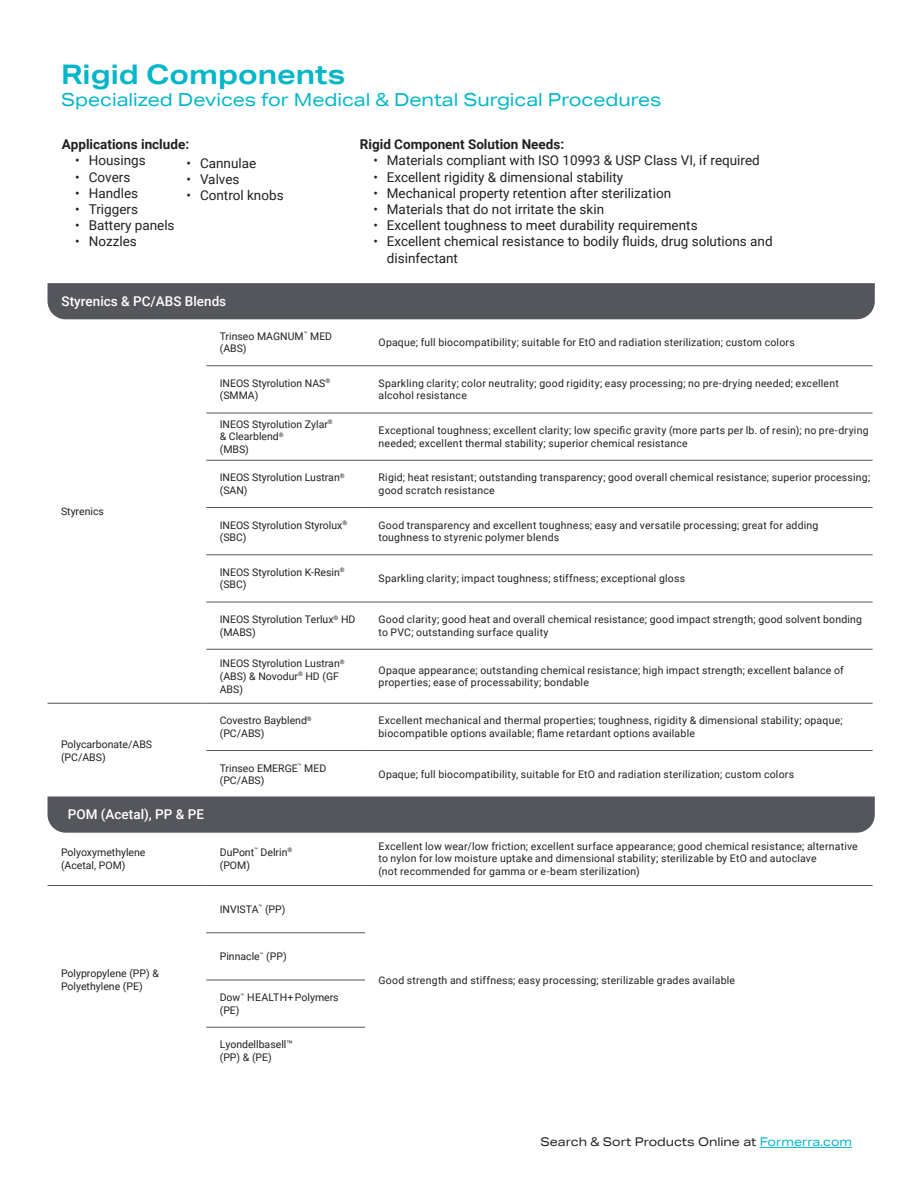
<style>
.page{position:relative;width:918px;height:1188px;background:#fff}
.page>*{position:absolute;margin:0;border:0;box-sizing:border-box;transform-origin:0 0}
.t1{font:700 27px "Aktiv Grotesk Ex";color:#00b6c8}
.t2{font:18px "Aktiv Grotesk Ex";color:#00b6c8}
.t3{font:13.5px/16.2px "Roboto";color:#231f20}
.t4{font:700 13.5px "Roboto";color:#231f20}
.t5{font:500 13.5px "Roboto";color:#fff}
.t6{font:12px "Aktiv Grotesk Ex";color:#231f20}
.Charts{font:10.5px/12.6px "Roboto";letter-spacing:.02em;color:#231f20}
.table_head{font:10.5px/12.6px "Roboto";color:#231f20}
.s1{color:#00b6c8}
</style>
<div class="page">
<div style="left:48px;top:283px;width:827px;height:36px;background:#54565c"></div>
<div style="left:48px;top:796px;width:827px;height:37px;background:#54565c"></div>
<hr style="left:206px;top:932px;width:159px;height:1px;background:#54565c">
<hr style="left:206px;top:980px;width:159px;height:1px;background:#54565c">
<hr style="left:206px;top:1027px;width:159px;height:1px;background:#54565c">
<hr style="left:48px;top:885px;width:158px;height:1px;background:#54565c">
<hr style="left:206px;top:885px;width:159px;height:1px;background:#54565c">
<hr style="left:365px;top:885px;width:508px;height:1px;background:#54565c">
<hr style="left:206px;top:365px;width:159px;height:1px;background:#54565c">
<hr style="left:365px;top:365px;width:508px;height:1px;background:#54565c">
<hr style="left:206px;top:413px;width:159px;height:1px;background:#54565c">
<hr style="left:365px;top:413px;width:508px;height:1px;background:#54565c">
<hr style="left:206px;top:460px;width:159px;height:1px;background:#54565c">
<hr style="left:365px;top:460px;width:508px;height:1px;background:#54565c">
<hr style="left:206px;top:507px;width:159px;height:1px;background:#54565c">
<hr style="left:365px;top:507px;width:508px;height:1px;background:#54565c">
<hr style="left:206px;top:554px;width:159px;height:1px;background:#54565c">
<hr style="left:365px;top:554px;width:508px;height:1px;background:#54565c">
<hr style="left:206px;top:602px;width:159px;height:1px;background:#54565c">
<hr style="left:365px;top:602px;width:508px;height:1px;background:#54565c">
<hr style="left:206px;top:649px;width:159px;height:1px;background:#54565c">
<hr style="left:365px;top:649px;width:508px;height:1px;background:#54565c">
<hr style="left:206px;top:703px;width:159px;height:1px;background:#54565c">
<hr style="left:365px;top:703px;width:508px;height:1px;background:#54565c">
<hr style="left:206px;top:750px;width:159px;height:1px;background:#54565c">
<hr style="left:365px;top:750px;width:508px;height:1px;background:#54565c">
<hr style="left:48px;top:703px;width:158px;height:1px;background:#54565c">
<hr style="left:760px;top:1147px;width:92px;height:1px;background:#00b6c8">
<p class="t1" style="left:61px;top:58px;width:286px">Rigid Components</p>
<p class="t2" style="left:61px;top:89px;width:602px">Specialized Devices for Medical &amp; Dental Surgical Procedures</p>
<p class="t4" style="left:62px;top:135px;width:129px">Applications include:</p>
<p class="t3" style="left:75px;top:152px;width:72px">• Housings</p>
<p class="t3" style="left:75px;top:168px;width:57px">• Covers</p>
<p class="t3" style="left:75px;top:184px;width:64px">• Handles</p>
<p class="t3" style="left:75px;top:201px;width:64px">• Triggers</p>
<p class="t3" style="left:75px;top:217px;width:101px">• Battery panels</p>
<p class="t3" style="left:75px;top:233px;width:63px">• Nozzles</p>
<p class="t3" style="left:187px;top:154px;width:71px">• Cannulae</p>
<p class="t3" style="left:187px;top:170px;width:55px">• Valves</p>
<p class="t3" style="left:187px;top:187px;width:99px">• Control knobs</p>
<p class="t5" style="left:62px;top:292px;width:166px">Styrenics &amp; PC/ABS Blends</p>
<p class="t4" style="left:360px;top:135px;width:206px">Rigid Component Solution Needs:</p>
<p class="t3" style="left:373px;top:152px;width:388px">• Materials compliant with ISO 10993 &amp; USP Class VI, if required</p>
<p class="t3" style="left:373px;top:168px;width:251px">• Excellent rigidity &amp; dimensional stability</p>
<p class="t3" style="left:373px;top:184px;width:299px">• Mechanical property retention after sterilization</p>
<p class="t3" style="left:373px;top:201px;width:232px">• Materials that do not irritate the skin</p>
<p class="t3" style="left:373px;top:217px;width:326px">• Excellent toughness to meet durability requirements</p>
<p class="t3" style="left:387px;top:233px;width:387px;text-indent:-14px">• Excellent chemical resistance to bodily fluids, drug solutions and disinfectant</p>
<p class="table_head" style="left:61px;top:504px;width:44px">Styrenics</p>
<p class="table_head" style="left:61px;top:738px;width:93px">Polycarbonate/ABS (PC/ABS)</p>
<p class="table_head" style="left:220px;top:329px;width:114px">Trinseo MAGNUM<sup>™</sup> MED (ABS)</p>
<p class="Charts" style="left:379px;top:335px;width:418px">Opaque; full biocompatibility; suitable for EtO and radiation sterilization; custom colors</p>
<p class="table_head" style="left:220px;top:376px;width:112px">INEOS Styrolution NAS<sup>® </sup>(SMMA)</p>
<p class="Charts" style="left:379px;top:376px;width:462px">Sparkling clarity; color neutrality; good rigidity; easy processing; no pre-drying needed; excellent alcohol resistance</p>
<p class="table_head" style="left:220px;top:417px;width:115px">INEOS Styrolution Zylar<sup>® </sup>&amp; Clearblend<sup>®<br></sup>(MBS)</p>
<p class="Charts" style="left:379px;top:424px;width:492px">Exceptional toughness; excellent clarity; low specific gravity (more parts per lb. of resin); no pre-drying needed; excellent thermal stability; superior chemical resistance</p>
<p class="table_head" style="left:220px;top:471px;width:126px">INEOS Styrolution Lustran<sup>® </sup>(SAN)</p>
<p class="Charts" style="left:379px;top:471px;width:493px">Rigid; heat resistant; outstanding transparency; good overall chemical resistance; superior processing; good scratch resistance</p>
<p class="table_head" style="left:220px;top:518px;width:129px">INEOS Styrolution Styrolux<sup>® </sup>(SBC)</p>
<p class="Charts" style="left:379px;top:518px;width:441px">Good transparency and excellent toughness; easy and versatile processing; great for adding toughness to styrenic polymer blends</p>
<p class="table_head" style="left:220px;top:565px;width:126px">INEOS Styrolution K-Resin<sup>® </sup>(SBC)</p>
<p class="Charts" style="left:379px;top:572px;width:308px">Sparkling clarity; impact toughness; stiffness; exceptional gloss</p>
<p class="table_head" style="left:220px;top:613px;width:137px">INEOS Styrolution Terlux<sup>®</sup> HD (MABS)</p>
<p class="Charts" style="left:379px;top:613px;width:485px">Good clarity; good heat and overall chemical resistance; good impact strength; good solvent bonding to PVC; outstanding surface quality</p>
<p class="table_head" style="left:220px;top:657px;width:126px">INEOS Styrolution Lustran<sup>® </sup>(ABS) &amp; Novodur<sup>®</sup> HD (GF<br>ABS)</p>
<p class="Charts" style="left:379px;top:663px;width:467px">Opaque appearance; outstanding chemical resistance; high impact strength; excellent balance of properties; ease of processability; bondable</p>
<p class="table_head" style="left:220px;top:714px;width:94px">Covestro Bayblend<sup>® </sup>(PC/ABS)</p>
<p class="Charts" style="left:379px;top:714px;width:466px">Excellent mechanical and thermal properties; toughness, rigidity &amp; dimensional stability; opaque; biocompatible options available; flame retardant options available</p>
<p class="table_head" style="left:220px;top:761px;width:108px">Trinseo EMERGE<sup>™</sup> MED (PC/ABS)</p>
<p class="Charts" style="left:379px;top:767px;width:417px">Opaque; full biocompatibility, suitable for EtO and radiation sterilization; custom colors</p>
<p class="t5" style="left:68px;top:805px;width:138px">POM (Acetal), PP &amp; PE</p>
<p class="table_head" style="left:61px;top:846px;width:86px">Polyoxymethylene (Acetal, POM)</p>
<p class="table_head" style="left:220px;top:846px;width:74px">DuPont<sup>™</sup> Delrin<sup>® </sup>(POM)</p>
<p class="table_head" style="left:61px;top:967px;width:99px">Polypropylene (PP) &amp;<br>Polyethylene (PE)</p>
<p class="table_head" style="left:220px;top:902px;width:67px">INVISTA<sup>™</sup> (PP)</p>
<p class="table_head" style="left:220px;top:950px;width:69px">Pinnacle<sup>™</sup> (PP)</p>
<p class="table_head" style="left:220px;top:991px;width:120px">Dow<sup>™</sup> HEALTH+Polymers (PE)</p>
<p class="table_head" style="left:220px;top:1038px;width:75px">Lyondellbasell™ (PP) &amp; (PE)</p>
<p class="Charts" style="left:379px;top:839px;width:481px">Excellent low wear/low friction; excellent surface appearance; good chemical resistance; alternative</p>
<p class="Charts" style="left:379px;top:852px;width:440px">to nylon for low moisture uptake and dimensional stability; sterilizable by EtO and autoclave</p>
<p class="Charts" style="left:379px;top:864px;width:263px">(not recommended for gamma or e-beam sterilization)</p>
<p class="Charts" style="left:379px;top:973px;width:358px">Good strength and stiffness; easy processing; sterilizable grades available</p>
<p class="t6" style="left:541px;top:1135px;width:313px">Search &amp; Sort Products Online at <span class="s1">Formerra.com</span></p>
</div>
